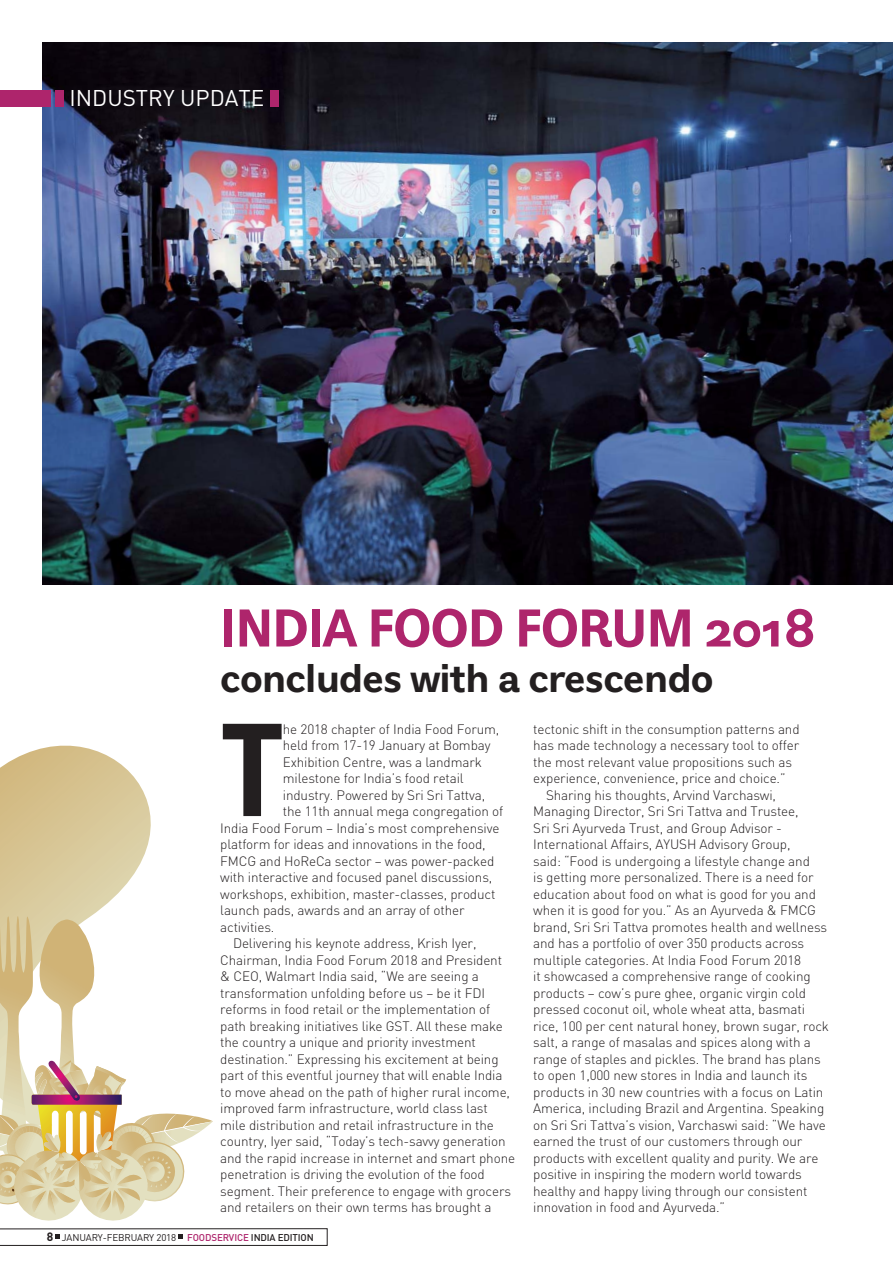
<style>
.page{position:relative;width:893px;height:1276px;background:#fff}
.page>*{position:absolute;margin:0;border:0;box-sizing:border-box;transform-origin:0 0}
.t1{font:700 127.8px "Trade Gothic";color:#231f20}
.t2{font:700 55.5px "Eau Naturelle Sans";letter-spacing:-.02em;color:#ae256c}
.t3{font:700 42px "Eau Naturelle Sans";letter-spacing:-.02em;color:#231f20}
.t4{font:22.5px "DIN";color:#fff}
.t5{font:300 13.5px "DIN";letter-spacing:-.01em;color:#231f20}
.t6{font:9.75px "DIN";letter-spacing:-.015em;color:#231f20}
.s1{font-weight:700;font-size:12px}
.s2{font-weight:500;color:#ae256c}
.s3{font-weight:500}
</style>
<div class="page">
<svg style="left:0;top:1228px;width:327px;height:17px"></svg>
<svg style="left:0;top:745px;width:151px;height:171px;background:#ddcea5"></svg>
<svg style="left:0;top:916px;width:213px;height:305px"></svg>
<img style="left:43px;top:43px;width:850px;height:542px">
<div style="left:55px;top:90px;width:9px;height:16px;background:#ae256c"></div>
<div style="left:0;top:90px;width:50px;height:16px;background:#ae256c"></div>
<div style="left:270px;top:90px;width:9px;height:16px;background:#ae256c"></div>
<h3 class="t4" style="left:69px;top:90px;width:197px">INDUSTRY UPDATE</h3>
<h2 class="t2" style="left:220px;top:607px;width:597px">INDIA FOOD FORUM 2018</h2>
<h3 class="t3" style="left:220px;top:661px;width:495px">concludes with a crescendo</h3>
<h1 class="t1" style="left:220px;top:724px;width:65px">T</h1>
<p class="t5" style="left:283px;top:724px;width:218px">he 2018 chapter of India Food Forum,</p>
<p class="t5" style="left:283px;top:740px;width:209px">held from 17-19 January at Bombay</p>
<p class="t5" style="left:283px;top:757px;width:201px">Exhibition Centre, was a landmark</p>
<p class="t5" style="left:283px;top:773px;width:182px">milestone for India’s food retail</p>
<p class="t5" style="left:283px;top:790px;width:204px">industry. Powered by Sri Sri Tattva,</p>
<p class="t5" style="left:283px;top:806px;width:222px">the 11th annual mega congregation of</p>
<p class="t5" style="left:220px;top:823px;width:281px">India Food Forum – India’s most comprehensive</p>
<p class="t5" style="left:220px;top:839px;width:267px">platform for ideas and innovations in the food,</p>
<p class="t5" style="left:220px;top:856px;width:276px">FMCG and HoReCa sector – was power-packed</p>
<p class="t5" style="left:220px;top:872px;width:274px">with interactive and focused panel discussions,</p>
<p class="t5" style="left:220px;top:889px;width:277px">workshops, exhibition, master-classes, product</p>
<p class="t5" style="left:220px;top:905px;width:246px">launch pads, awards and an array of other</p>
<p class="t5" style="left:220px;top:922px;width:56px">activities.</p>
<p class="t5" style="left:233px;top:938px;width:245px">Delivering his keynote address, Krish Iyer,</p>
<p class="t5" style="left:220px;top:955px;width:283px">Chairman, India Food Forum 2018 and President</p>
<p class="t5" style="left:220px;top:971px;width:260px">&amp; CEO, Walmart India said, “We are seeing a</p>
<p class="t5" style="left:220px;top:988px;width:266px">transformation unfolding before us – be it FDI</p>
<p class="t5" style="left:220px;top:1004px;width:271px">reforms in food retail or the implementation of</p>
<p class="t5" style="left:220px;top:1021px;width:284px">path breaking initiatives like GST. All these make</p>
<p class="t5" style="left:220px;top:1037px;width:257px">the country a unique and priority investment</p>
<p class="t5" style="left:220px;top:1054px;width:280px">destination.” Expressing his excitement at being</p>
<p class="t5" style="left:220px;top:1070px;width:284px">part of this eventful journey that will enable India</p>
<p class="t5" style="left:220px;top:1087px;width:291px">to move ahead on the path of higher rural income,</p>
<p class="t5" style="left:220px;top:1103px;width:269px">improved farm infrastructure, world class last</p>
<p class="t5" style="left:220px;top:1120px;width:275px">mile distribution and retail infrastructure in the</p>
<p class="t5" style="left:220px;top:1136px;width:287px">country, Iyer said, “Today’s tech-savvy generation</p>
<p class="t5" style="left:220px;top:1153px;width:296px">and the rapid increase in internet and smart phone</p>
<p class="t5" style="left:220px;top:1169px;width:266px">penetration is driving the evolution of the food</p>
<p class="t5" style="left:220px;top:1186px;width:292px">segment. Their preference to engage with grocers</p>
<p class="t5" style="left:220px;top:1202px;width:273px">and retailers on their own terms has brought a</p>
<p class="t6" style="left:47px;top:1234px;width:269px"><span class="s1">8</span> JANUARY-FEBRUARY 2018 <span class="s2">FOODSERVICE</span> <span class="s3">INDIA EDITION</span></p>
<p class="t5" style="left:533px;top:724px;width:268px">tectonic shift in the consumption patterns and</p>
<p class="t5" style="left:533px;top:740px;width:268px">has made technology a necessary tool to offer</p>
<p class="t5" style="left:533px;top:757px;width:260px">the most relevant value propositions such as</p>
<p class="t5" style="left:533px;top:773px;width:254px">experience, convenience, price and choice.”</p>
<p class="t5" style="left:546px;top:790px;width:232px">Sharing his thoughts, Arvind Varchaswi,</p>
<p class="t5" style="left:533px;top:806px;width:267px">Managing Director, Sri Sri Tattva and Trustee,</p>
<p class="t5" style="left:533px;top:823px;width:250px">Sri Sri Ayurveda Trust, and Group Advisor -</p>
<p class="t5" style="left:533px;top:839px;width:259px">International Affairs, AYUSH Advisory Group,</p>
<p class="t5" style="left:533px;top:856px;width:278px">said: “Food is undergoing a lifestyle change and</p>
<p class="t5" style="left:533px;top:872px;width:282px">is getting more personalized. There is a need for</p>
<p class="t5" style="left:533px;top:889px;width:284px">education about food on what is good for you and</p>
<p class="t5" style="left:533px;top:905px;width:284px">when it is good for you.” As an Ayurveda &amp; FMCG</p>
<p class="t5" style="left:533px;top:922px;width:295px">brand, Sri Sri Tattva promotes health and wellness</p>
<p class="t5" style="left:533px;top:938px;width:273px">and has a portfolio of over 350 products across</p>
<p class="t5" style="left:533px;top:955px;width:269px">multiple categories. At India Food Forum 2018</p>
<p class="t5" style="left:533px;top:971px;width:279px">it showcased a comprehensive range of cooking</p>
<p class="t5" style="left:533px;top:988px;width:274px">products – cow’s pure ghee, organic virgin cold</p>
<p class="t5" style="left:533px;top:1004px;width:273px">pressed coconut oil, whole wheat atta, basmati</p>
<p class="t5" style="left:533px;top:1021px;width:297px">rice, 100 per cent natural honey, brown sugar, rock</p>
<p class="t5" style="left:533px;top:1037px;width:279px">salt, a range of masalas and spices along with a</p>
<p class="t5" style="left:533px;top:1054px;width:289px">range of staples and pickles. The brand has plans</p>
<p class="t5" style="left:533px;top:1070px;width:276px">to open 1,000 new stores in India and launch its</p>
<p class="t5" style="left:533px;top:1087px;width:292px">products in 30 new countries with a focus on Latin</p>
<p class="t5" style="left:533px;top:1103px;width:293px">America, including Brazil and Argentina. Speaking</p>
<p class="t5" style="left:533px;top:1120px;width:294px">on Sri Sri Tattva’s vision, Varchaswi said: “We have</p>
<p class="t5" style="left:533px;top:1136px;width:271px">earned the trust of our customers through our</p>
<p class="t5" style="left:533px;top:1153px;width:287px">products with excellent quality and purity. We are</p>
<p class="t5" style="left:533px;top:1169px;width:270px">positive in inspiring the modern world towards</p>
<p class="t5" style="left:533px;top:1186px;width:276px">healthy and happy living through our consistent</p>
<p class="t5" style="left:533px;top:1202px;width:193px">innovation in food and Ayurveda.”</p>
</div>
